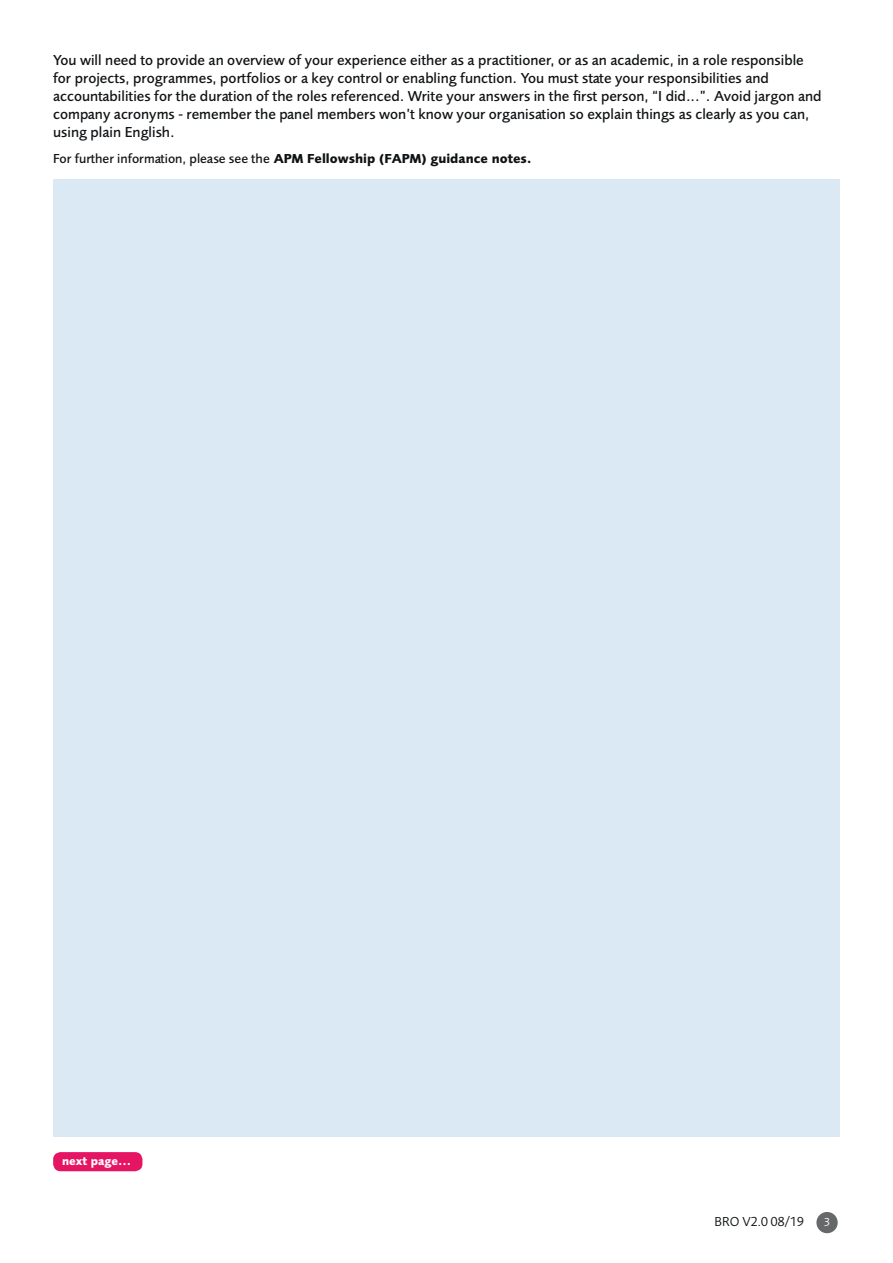
<style>
.page{position:relative;width:893px;height:1263px;background:#fff}
.page>*{position:absolute;margin:0;border:0;box-sizing:border-box;transform-origin:0 0}
.t1{font:500 15px/18px "Foundry Sans";color:#101315}
.t2{font:500 13.5px "Foundry Sans";color:#101315}
.t3{font:13.5px "Foundry Sans";color:#101315}
.t4{font:700 12px "Foundry Sans";color:#fff}
.t5{font:12px "Foundry Sans";color:#fff}
.s1{font-weight:700}
</style>
<div class="page">
<div style="left:816px;top:1212px;width:22px;height:21px;background:#66696a;border-radius:50%"></div>
<div style="left:53px;top:179px;width:787px;height:957px;background:#dae9f3"></div>
<div style="left:53px;top:1152px;width:89px;height:19px;background:#e61564;border-radius:7px"></div>
<p class="t1" style="left:53px;top:50px;width:770px">You will need to provide an overview of your experience either as a practitioner, or as an academic, in a role responsible for projects, programmes, portfolios or a key control or enabling function. You must state your responsibilities and accountabilities for the duration of the roles referenced. Write your answers in the first person, “I did...”. Avoid jargon and company acronyms - remember the panel members won’t know your organisation so explain things as clearly as you can, using plain English.</p>
<p class="t2" style="left:53px;top:151px;width:480px">For further information, please see the <span class="s1">APM Fellowship (FAPM) guidance notes.</span></p>
<p class="t4" style="left:62px;top:1154px;width:71px">next page...</p>
<p class="t3" style="left:714px;top:1214px;width:91px">BRO V2.0 08/19</p>
<p class="t5" style="left:824px;top:1215px;width:8px">3</p>
</div>
